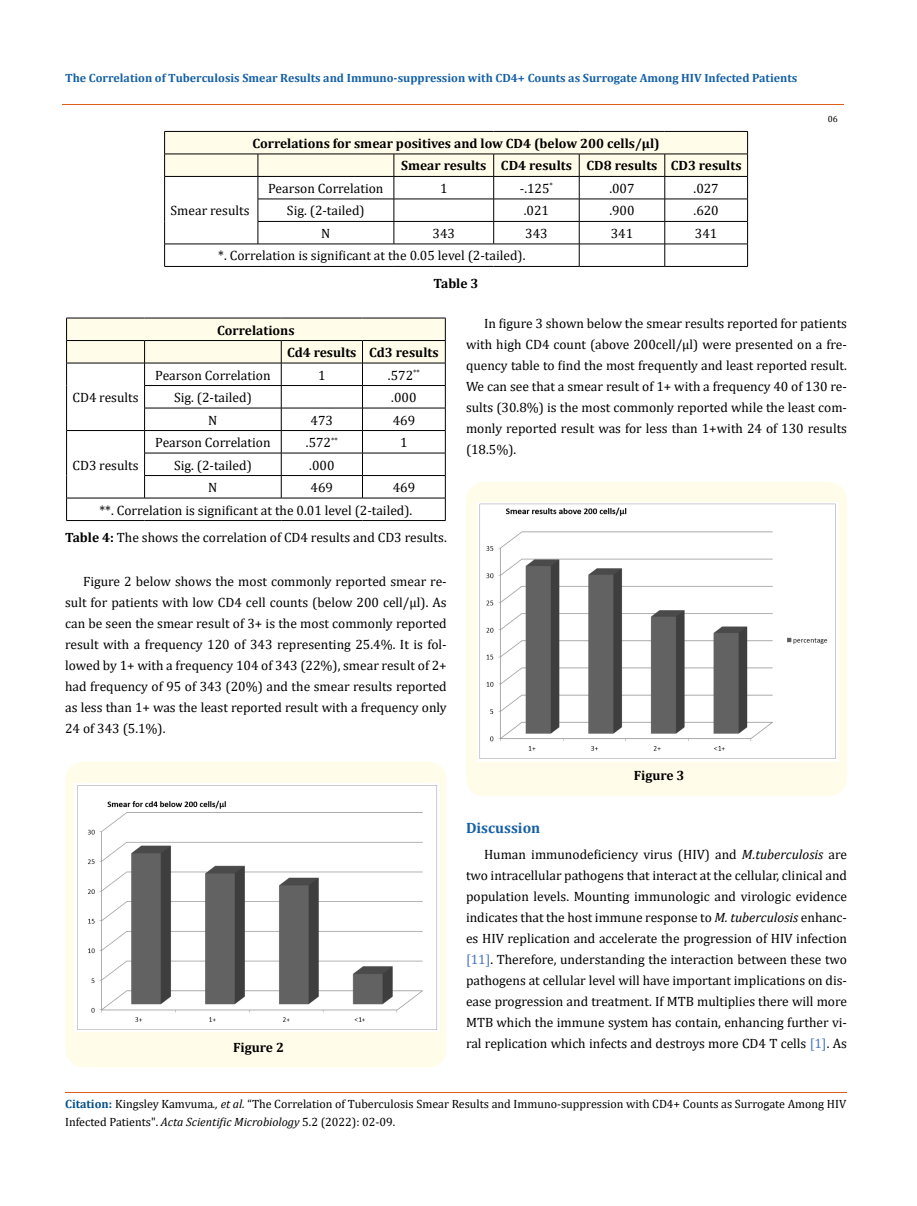
<style>
.page{position:relative;width:917px;height:1206px;background:#fff}
.page>*{position:absolute;margin:0;border:0;box-sizing:border-box;transform-origin:0 0}
.t1{font:700 15px "Cambria";color:#1560a6}
.t2{font:13.5px/21px "Cambria";color:#000;text-align:justify}
.t3{font:700 13.5px/22.5px "Cambria";color:#000}
.t4{font:12px/18px "Cambria";color:#000}
.t5{font:700 12px "Cambria";color:#1560a6}
.t6{font:9px "Cambria";color:#000}
.s1{font-weight:700}
.s2{font-style:italic}
.s3{color:#4472c4}
.s4{font-weight:700;color:#035089}
</style>
<div class="page">
<svg style="left:164px;top:131px;width:584px;height:135px"></svg>
<hr style="left:164px;top:266px;width:94px;height:1px;background:#000">
<hr style="left:258px;top:266px;width:136px;height:1px;background:#000">
<hr style="left:394px;top:266px;width:99px;height:1px;background:#000">
<hr style="left:493px;top:266px;width:86px;height:1px;background:#000">
<hr style="left:579px;top:266px;width:85px;height:1px;background:#000">
<hr style="left:664px;top:266px;width:83px;height:1px;background:#000">
<svg style="left:66px;top:318px;width:380px;height:202px"></svg>
<hr style="left:66px;top:520px;width:79px;height:1px;background:#000">
<hr style="left:145px;top:520px;width:136px;height:1px;background:#000">
<hr style="left:281px;top:520px;width:81px;height:1px;background:#000">
<hr style="left:362px;top:520px;width:83px;height:1px;background:#000">
<div style="left:65px;top:762px;width:381px;height:305px;background:#fffde9;border-radius:18px"></div>
<img style="left:74px;top:783px;width:366px;height:248px">
<div style="left:466px;top:482px;width:381px;height:314px;background:#fffde9;border-radius:18px"></div>
<img style="left:477px;top:502px;width:361px;height:260px">
<hr style="left:62px;top:104px;width:782px;height:1px;background:#e05d1a">
<hr style="left:65px;top:1093px;width:782px;height:1px;background:#e05d1a">
<p class="t5" style="left:65px;top:70px;width:733px">The Correlation of Tuberculosis Smear Results and Immuno-suppression with CD4+ Counts as Surrogate Among HIV Infected Patients</p>
<p class="t3" style="left:401px;top:132px;width:342px;text-indent:-149px">Correlations for smear positives and low CD4 (below 200 cells/µl)<br>Smear results CD4 results CD8 results CD3 results</p>
<p class="t6" style="left:827px;top:114px;width:11px">06</p>
<p class="t2" style="left:268px;top:178px;width:117px">Pearson Correlation</p>
<p class="t2" style="left:440px;top:178px;width:9px">1</p>
<p class="t2" style="left:520px;top:178px;width:35px">-.125<sup>*</sup></p>
<p class="t2" style="left:609px;top:178px;width:27px">.007</p>
<p class="t2" style="left:693px;top:178px;width:27px">.027</p>
<p class="t2" style="left:287px;top:200px;width:79px">Sig. (2-tailed)</p>
<p class="t2" style="left:524px;top:200px;width:27px">.021</p>
<p class="t2" style="left:609px;top:200px;width:27px">.900</p>
<p class="t2" style="left:693px;top:200px;width:27px">.620</p>
<p class="t2" style="left:321px;top:223px;width:11px">N</p>
<p class="t2" style="left:432px;top:223px;width:24px">343</p>
<p class="t2" style="left:525px;top:223px;width:24px">343</p>
<p class="t2" style="left:610px;top:223px;width:24px">341</p>
<p class="t2" style="left:695px;top:223px;width:24px">341</p>
<p class="t2" style="left:218px;top:245px;width:308px">*. Correlation is significant at the 0.05 level (2-tailed).</p>
<p class="t3" style="left:433px;top:271px;width:47px">Table 3</p>
<p class="t3" style="left:287px;top:318px;width:153px;text-indent:-70px">Correlations<br>Cd4 results Cd3 results</p>
<p class="t2" style="left:170px;top:200px;width:80px">Smear results</p>
<p class="t2" style="left:466px;top:313px;width:382px;text-indent:18px">In figure 3 shown below the smear results reported for patients with high CD4 count (above 200cell/µl) were presented on a fre&shy;quency table to find the most frequently and least reported result.<br>We can see that a smear result of 1+ with a frequency 40 of 130 re&shy;sults (30.8%) is the most commonly reported while the least com&shy;monly reported result was for less than 1+with 24 of 130 results (18.5%).</p>
<p class="t2" style="left:155px;top:364px;width:117px">Pearson Correlation</p>
<p class="t2" style="left:318px;top:364px;width:9px">1</p>
<p class="t2" style="left:388px;top:364px;width:33px">.572<sup>**</sup></p>
<p class="t2" style="left:174px;top:387px;width:79px">Sig. (2-tailed)</p>
<p class="t2" style="left:391px;top:387px;width:27px">.000</p>
<p class="t2" style="left:208px;top:409px;width:11px">N</p>
<p class="t2" style="left:310px;top:409px;width:24px">473</p>
<p class="t2" style="left:392px;top:409px;width:24px">469</p>
<p class="t2" style="left:73px;top:387px;width:67px">CD4 results</p>
<p class="t2" style="left:155px;top:432px;width:117px">Pearson Correlation</p>
<p class="t2" style="left:306px;top:432px;width:33px">.572<sup>**</sup></p>
<p class="t2" style="left:400px;top:432px;width:9px">1</p>
<p class="t2" style="left:174px;top:454px;width:79px">Sig. (2-tailed)</p>
<p class="t2" style="left:309px;top:454px;width:27px">.000</p>
<p class="t2" style="left:208px;top:477px;width:11px">N</p>
<p class="t2" style="left:310px;top:477px;width:24px">469</p>
<p class="t2" style="left:73px;top:454px;width:67px">CD3 results</p>
<p class="t2" style="left:99px;top:476px;width:317px;line-height:22.5px;text-align:right">469<br>**. Correlation is significant at the 0.01 level (2-tailed).</p>
<p class="t2" style="left:65px;top:527px;width:383px"><span class="s1">Table 4:</span> The shows the correlation of CD4 results and CD3 results.</p>
<p class="t2" style="left:65px;top:571px;width:383px;text-indent:18px">Figure 2 below shows the most commonly reported smear re&shy;sult for patients with low CD4 cell counts (below 200 cell/µl). As can be seen the smear result of 3+ is the most commonly reported result with a frequency 120 of 343 representing 25.4%. It is fol&shy;lowed by 1+ with a frequency 104 of 343 (22%), smear result of 2+ had frequency of 95 of 343 (20%) and the smear results reported as less than 1+ was the least reported result with a frequency only 24 of 343 (5.1%).</p>
<p class="t3" style="left:233px;top:1036px;width:52px">Figure 2</p>
<p class="t3" style="left:633px;top:764px;width:52px">Figure 3</p>
<p class="t1" style="left:466px;top:818px;width:76px">Discussion</p>
<p class="t2" style="left:466px;top:844px;width:382px;text-indent:18px">Human immunodeficiency virus (HIV) and <span class="s2">M.tuberculosis</span> are two intracellular pathogens that interact at the cellular, clinical and population levels. Mounting immunologic and virologic evidence indicates that the host immune response to <span class="s2">M. tuberculosis</span> enhanc&shy;es HIV replication and accelerate the progression of HIV infection <span class="s3">[11]</span>. Therefore, understanding the interaction between these two pathogens at cellular level will have important implications on dis&shy;ease progression and treatment. If MTB multiplies there will more MTB which the immune system has contain, enhancing further vi&shy;ral replication which infects and destroys more CD4 T cells <span class="s3">[1]</span>. As</p>
<p class="t4" style="left:65px;top:1095px;width:782px"><span class="s4">Citation:</span> Kingsley Kamvuma<span class="s2">., et al.</span> “The Correlation of Tuberculosis Smear Results and Immuno-suppression with CD4+ Counts as Surrogate Among HIV<br>Infected Patients". <span class="s2">Acta Scientific Microbiology</span> 5.2 (2022): 02-09.</p>
</div>
